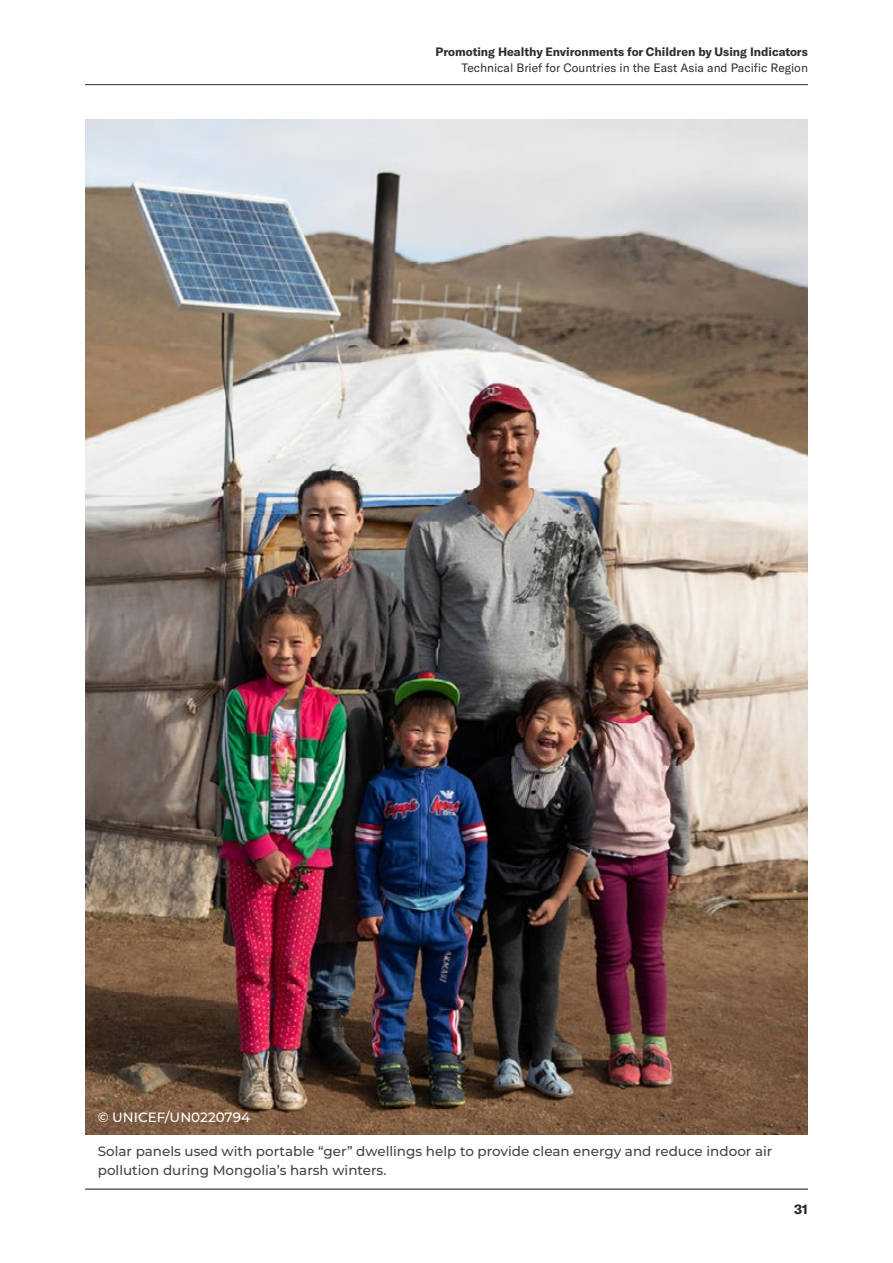
<style>
.page{position:relative;width:893px;height:1263px;background:#fff}
.page>*{position:absolute;margin:0;border:0;box-sizing:border-box;transform-origin:0 0}
.t1{font:500 13.5px/19.5px "Montserrat";color:#424249}
.t2{font:500 13.5px "Montserrat";color:#fff}
.t3{font:700 13.5px "GT America";color:#292829}
.t4{font:700 12px "GT America";color:#2d2d35}
.t5{font:12px "GT America";color:#2d2d35}
</style>
<div class="page">
<hr style="left:85px;top:84px;width:723px;height:1px;background:#2d2d35">
<hr style="left:85px;top:1188px;width:723px;height:2px;background:#2d2d35">
<img style="left:85px;top:119px;width:723px;height:1015px">
<p class="t4" style="left:435px;top:45px;width:374px">Promoting Healthy Environments for Children by Using Indicators</p>
<p class="t5" style="left:461px;top:61px;width:348px">Technical Brief for Countries in the East Asia and Pacific Region</p>
<p class="t2" style="left:98px;top:1107px;width:154px">© UNICEF/UN0220794</p>
<p class="t1" style="left:98px;top:1141px;width:676px">Solar panels used with portable “ger” dwellings help to provide clean energy and reduce indoor air pollution during Mongolia’s harsh winters.</p>
<p class="t3" style="left:794px;top:1202px;width:15px">31</p>
</div>
